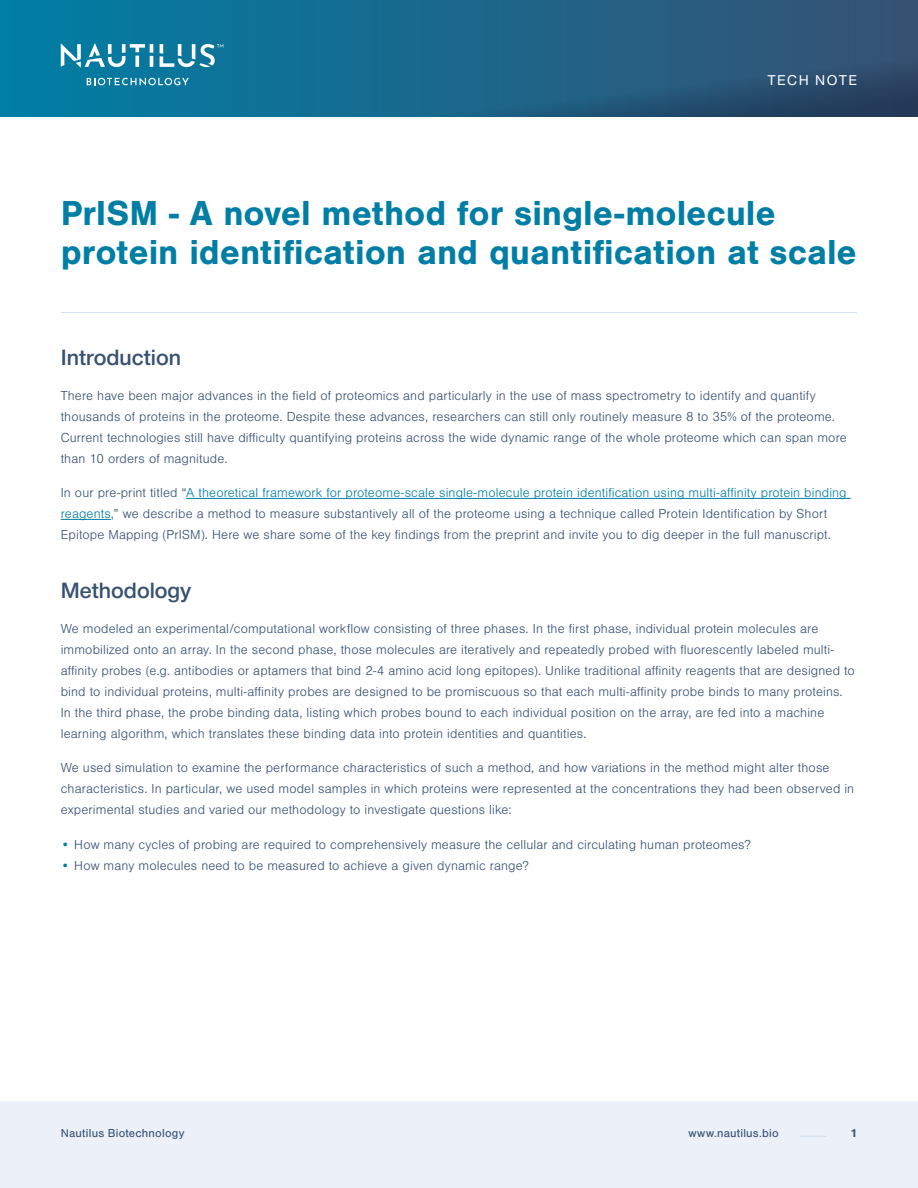
<style>
.page{position:relative;width:918px;height:1188px;background:#fff}
.page>*{position:absolute;margin:0;border:0;box-sizing:border-box;transform-origin:0 0}
.t1{font:700 36px/39px "Nimbus San";color:#007ea5}
.t2{font:500 21px "Nimbus Sans DV";color:#375172}
.t3{font:300 13.5px/21px "Nimbus San";letter-spacing:.01em;color:#375172}
.t4{font:13.5px "Nimbus Sans DV";letter-spacing:.11em;color:#fff}
.t5{font:12px "Nimbus San";letter-spacing:.015em;color:#375172}
.t6{font:700 12px "Nimbus San";color:#375172}
.s1{color:#007ea5}
</style>
<div class="page">
<div style="left:0;top:1102px;width:918px;height:86px;background:#ebf0f9"></div>
<svg style="left:0;top:0;width:918px;height:117px;background:#1b6588"></svg>
<svg style="left:87px;top:78px;width:102px;height:7px"></svg>
<svg style="left:61px;top:43px;width:92px;height:25px"></svg>
<svg style="left:160px;top:44px;width:63px;height:23px"></svg>
<svg style="left:799px;top:1136px;width:27px;height:1px"></svg>
<hr style="left:186px;top:498px;width:665px;height:1px;background:#007ea5">
<hr style="left:61px;top:519px;width:50px;height:1px;background:#007ea5">
<hr style="left:61px;top:312px;width:796px;height:1px;background:#d6e2f2">
<p class="t4" style="left:767px;top:71px;width:91px">TECH NOTE</p>
<h1 class="t1" style="left:61px;top:194px;width:798px">PrISM - A novel method for single-molecule protein identification and quantification at scale</h1>
<h2 class="t2" style="left:61px;top:341px;width:122px">Introduction</h2>
<p class="t3" style="left:61px;top:385px;width:788px">There have been major advances in the field of proteomics and particularly in the use of mass spectrometry to identify and quantify thousands of proteins in the proteome. Despite these advances, researchers can still only routinely measure 8 to 35% of the proteome.<br>Current technologies still have difficulty quantifying proteins across the wide dynamic range of the whole proteome which can span more than 10 orders of magnitude.</p>
<p class="t3" style="left:61px;top:483px;width:787px">In our pre-print titled “<span class="s1">A theoretical framework for proteome-scale single-molecule protein identification using multi-affinity protein binding reagents</span>,” we describe a method to measure substantively all of the proteome using a technique called Protein Identification by Short<br>Epitope Mapping (PrISM). Here we share some of the key findings from the preprint and invite you to dig deeper in the full manuscript.</p>
<h2 class="t2" style="left:61px;top:574px;width:132px">Methodology</h2>
<p class="t3" style="left:61px;top:618px;width:796px">We modeled an experimental/computational workflow consisting of three phases. In the first phase, individual protein molecules are immobilized onto an array. In the second phase, those molecules are iteratively and repeatedly probed with fluorescently labeled multi&shy;affinity probes (e.g. antibodies or aptamers that bind 2-4 amino acid long epitopes). Unlike traditional affinity reagents that are designed to bind to individual proteins, multi-affinity probes are designed to be promiscuous so that each multi-affinity probe binds to many proteins.<br>In the third phase, the probe binding data, listing which probes bound to each individual position on the array, are fed into a machine learning algorithm, which translates these binding data into protein identities and quantities.</p>
<p class="t3" style="left:61px;top:758px;width:795px">We used simulation to examine the performance characteristics of such a method, and how variations in the method might alter those characteristics. In particular, we used model samples in which proteins were represented at the concentrations they had been observed in experimental studies and varied our methodology to investigate questions like:</p>
<p class="t3" style="left:61px;top:834px;width:692px"><span class="s1">•</span> How many cycles of probing are required to comprehensively measure the cellular and circulating human proteomes?</p>
<p class="t3" style="left:61px;top:855px;width:470px"><span class="s1">•</span> How many molecules need to be measured to achieve a given dynamic range?</p>
<p class="t5" style="left:61px;top:1126px;width:125px">Nautilus Biotechnology</p>
<p class="t5" style="left:689px;top:1126px;width:92px">www.nautilus.bio</p>
<p class="t6" style="left:851px;top:1126px;width:8px">1</p>
</div>
